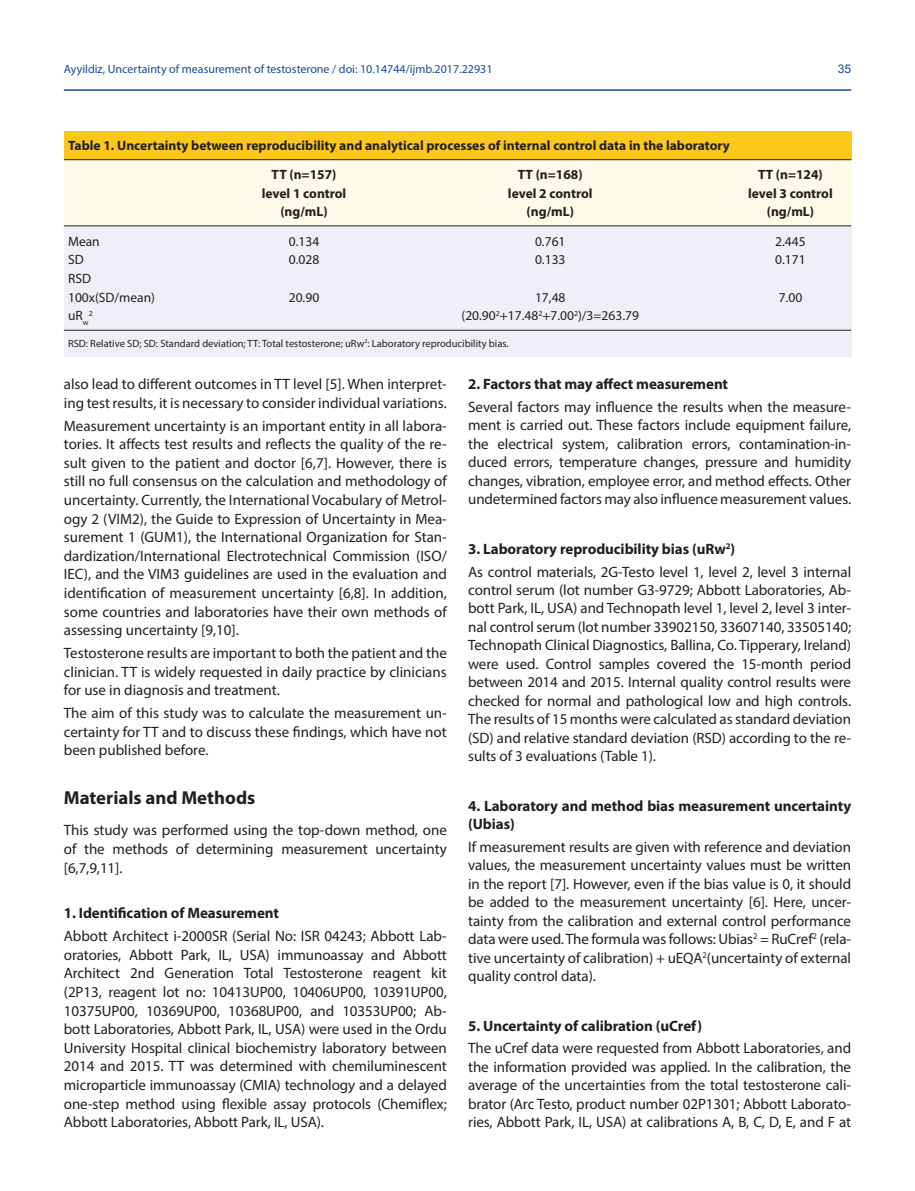
<style>
.page{position:relative;width:915px;height:1191px;background:#fff}
.page>*{position:absolute;margin:0;border:0;box-sizing:border-box;transform-origin:0 0}
.altbaslik{font:700 18.75px "Myriad Pro";color:#231f20}
.ana_metin_bosluksuz{font:15px/18.6px "Myriad Pro";letter-spacing:-.005em;color:#231f20;text-align:justify}
.ana_metin_bosluksuz-2{font:700 15px/18.5px "Myriad Pro";letter-spacing:-.005em;color:#231f20}
.tablo_satiri{font:700 13.5px "Myriad Pro";color:#231f20}
.tablo_satiri-2{font:13.5px "Myriad Pro";color:#231f20}
.t1{font:12px "Myriad Pro";color:#1b4a9e}
.sayfa_numarasi{font:12px "Arial";color:#1b4a9e}
.tablo_satiri-3{font:10.5px "Myriad Pro";color:#231f20}
.tablo_satiri-4{font:7.8px "Myriad Pro";color:#231f20}
</style>
<div class="page">
<hr style="left:64px;top:89px;width:786px;height:2px;background:#1b4a9e">
<div style="left:64px;top:131px;width:786px;height:28px;background:#fac71b"></div>
<div style="left:64px;top:159px;width:786px;height:67px;background:#fef9e8"></div>
<div style="left:64px;top:226px;width:786px;height:131px;background:#eff0f7"></div>
<hr style="left:64px;top:159px;width:786px;height:1px;background:#231f20">
<hr style="left:64px;top:226px;width:786px;height:1px;background:#231f20">
<hr style="left:64px;top:330px;width:786px;height:1px;background:#231f20">
<p class="t1" style="left:64px;top:61px;width:430px">Ayyildiz, Uncertainty of measurement of testosterone / doi: 10.14744/ijmb.2017.22931</p>
<p class="sayfa_numarasi" style="left:837px;top:60px;width:15px">35</p>
<p class="tablo_satiri" style="left:68px;top:137px;width:663px">Table 1. Uncertainty between reproducibility and analytical processes of internal control data in the laboratory</p>
<p class="tablo_satiri" style="left:271px;top:165px;width:66px">TT (n=157)</p>
<p class="tablo_satiri" style="left:517px;top:165px;width:66px">TT (n=168)</p>
<p class="tablo_satiri" style="left:757px;top:165px;width:66px">TT (n=124)</p>
<p class="tablo_satiri" style="left:262px;top:184px;width:86px">level 1 control</p>
<p class="tablo_satiri" style="left:508px;top:184px;width:86px">level 2 control</p>
<p class="tablo_satiri" style="left:748px;top:184px;width:86px">level 3 control</p>
<p class="tablo_satiri" style="left:280px;top:203px;width:49px">(ng/mL)</p>
<p class="tablo_satiri" style="left:526px;top:203px;width:49px">(ng/mL)</p>
<p class="tablo_satiri" style="left:766px;top:203px;width:49px">(ng/mL)</p>
<p class="tablo_satiri-2" style="left:68px;top:233px;width:33px">Mean</p>
<p class="tablo_satiri-2" style="left:289px;top:233px;width:32px">0.134</p>
<p class="tablo_satiri-2" style="left:535px;top:233px;width:32px">0.761</p>
<p class="tablo_satiri-2" style="left:775px;top:233px;width:32px">2.445</p>
<p class="tablo_satiri-2" style="left:68px;top:251px;width:17px">SD</p>
<p class="tablo_satiri-2" style="left:289px;top:251px;width:32px">0.028</p>
<p class="tablo_satiri-2" style="left:535px;top:251px;width:32px">0.133</p>
<p class="tablo_satiri-2" style="left:775px;top:251px;width:32px">0.171</p>
<p class="tablo_satiri-2" style="left:68px;top:270px;width:24px">RSD</p>
<p class="tablo_satiri-2" style="left:68px;top:289px;width:88px">100x(SD/mean)</p>
<p class="tablo_satiri-2" style="left:289px;top:289px;width:32px">20.90</p>
<p class="tablo_satiri-2" style="left:535px;top:289px;width:32px">17,48</p>
<p class="tablo_satiri-2" style="left:778px;top:289px;width:25px">7.00</p>
<p class="tablo_satiri-2" style="left:68px;top:307px;width:22px">uR<sub>w</sub></p>
<p class="tablo_satiri-4" style="left:89px;top:308px;width:6px">2</p>
<p class="tablo_satiri-2" style="left:461px;top:307px;width:179px">(20.90<sup>2</sup>+17.48<sup>2</sup>+7.00<sup>2</sup>)/3=263.79</p>
<p class="tablo_satiri-3" style="left:68px;top:336px;width:442px">RSD: Relative SD; SD: Standard deviation; TT: Total testosterone; uRw<sup>2</sup>: Laboratory reproducibility bias.</p>
<p class="ana_metin_bosluksuz" style="left:64px;top:375px;width:384px">also lead to different outcomes in TT level [5]. When interpret&shy;ing test results, it is necessary to consider individual variations.</p>
<p class="ana_metin_bosluksuz" style="left:64px;top:416px;width:384px">Measurement uncertainty is an important entity in all labora&shy;tories. It affects test results and reflects the quality of the re&shy;sult given to the patient and doctor [6,7]. However, there is still no full consensus on the calculation and methodology of uncertainty. Currently, the International Vocabulary of Metrol&shy;ogy 2 (VIM2), the Guide to Expression of Uncertainty in Mea&shy;surement 1 (GUM1), the International Organization for Stan&shy;dardization/International Electrotechnical Commission (ISO/ IEC), and the VIM3 guidelines are used in the evaluation and identification of measurement uncertainty [6,8]. In addition, some countries and laboratories have their own methods of assessing uncertainty [9,10].</p>
<p class="ana_metin_bosluksuz" style="left:64px;top:643px;width:384px">Testosterone results are important to both the patient and the clinician. TT is widely requested in daily practice by clinicians for use in diagnosis and treatment.</p>
<p class="ana_metin_bosluksuz" style="left:64px;top:703px;width:384px">The aim of this study was to calculate the measurement un&shy;certainty for TT and to discuss these findings, which have not been published before.</p>
<p class="altbaslik" style="left:64px;top:785px;width:193px">Materials and Methods</p>
<p class="ana_metin_bosluksuz" style="left:64px;top:821px;width:384px">This study was performed using the top-down method, one of the methods of determining measurement uncertainty [6,7,9,11].</p>
<p class="ana_metin_bosluksuz-2" style="left:64px;top:903px;width:217px">1. Identification of Measurement</p>
<p class="ana_metin_bosluksuz" style="left:64px;top:926px;width:384px">Abbott Architect i-2000SR (Serial No: ISR 04243; Abbott Lab&shy;oratories, Abbott Park, IL, USA) immunoassay and Abbott Architect 2nd Generation Total Testosterone reagent kit (2P13, reagent lot no: 10413UP00, 10406UP00, 10391UP00, 10375UP00, 10369UP00, 10368UP00, and 10353UP00; Ab&shy;bott Laboratories, Abbott Park, IL, USA) were used in the Ordu University Hospital clinical biochemistry laboratory between 2014 and 2015. TT was determined with chemiluminescent microparticle immunoassay (CMIA) technology and a delayed one-step method using flexible assay protocols (Chemiflex; Abbott Laboratories, Abbott Park, IL, USA).</p>
<p class="ana_metin_bosluksuz-2" style="left:468px;top:374px;width:261px">2. Factors that may affect measurement</p>
<p class="ana_metin_bosluksuz" style="left:468px;top:397px;width:384px">Several factors may influence the results when the measure&shy;ment is carried out. These factors include equipment failure, the electrical system, calibration errors, contamination-in&shy;duced errors, temperature changes, pressure and humidity changes, vibration, employee error, and method effects. Other undetermined factors may also influence measurement values.</p>
<p class="ana_metin_bosluksuz-2" style="left:468px;top:539px;width:268px">3. Laboratory reproducibility bias (uRw<sup>2</sup>)</p>
<p class="ana_metin_bosluksuz" style="left:468px;top:562px;width:384px">As control materials, 2G-Testo level 1, level 2, level 3 internal control serum (lot number G3-9729; Abbott Laboratories, Ab&shy;bott Park, IL, USA) and Technopath level 1, level 2, level 3 inter&shy;nal control serum (lot number 33902150, 33607140, 33505140; Technopath Clinical Diagnostics, Ballina, Co. Tipperary, Ireland) were used. Control samples covered the 15-month period between 2014 and 2015. Internal quality control results were checked for normal and pathological low and high controls.<br>The results of 15 months were calculated as standard deviation (SD) and relative standard deviation (RSD) according to the re&shy;sults of 3 evaluations (Table 1).</p>
<p class="ana_metin_bosluksuz-2" style="left:468px;top:796px;width:384px">4. Laboratory and method bias measurement uncertainty (Ubias)</p>
<p class="ana_metin_bosluksuz" style="left:468px;top:837px;width:384px">If measurement results are given with reference and deviation values, the measurement uncertainty values must be written in the report [7]. However, even if the bias value is 0, it should be added to the measurement uncertainty [6]. Here, uncer&shy;tainty from the calibration and external control performance data were used. The formula was follows: Ubias<sup>2</sup> = RuCref<sup>2</sup> (rela&shy;tive uncertainty of calibration) + uEQA<sup>2</sup>(uncertainty of external quality control data).</p>
<p class="ana_metin_bosluksuz-2" style="left:468px;top:1016px;width:235px">5. Uncertainty of calibration (uCref)</p>
<p class="ana_metin_bosluksuz" style="left:468px;top:1039px;width:384px">The uCref data were requested from Abbott Laboratories, and the information provided was applied. In the calibration, the average of the uncertainties from the total testosterone cali&shy;brator (Arc Testo, product number 02P1301; Abbott Laborato&shy;ries, Abbott Park, IL, USA) at calibrations A, B, C, D, E, and F at</p>
</div>
